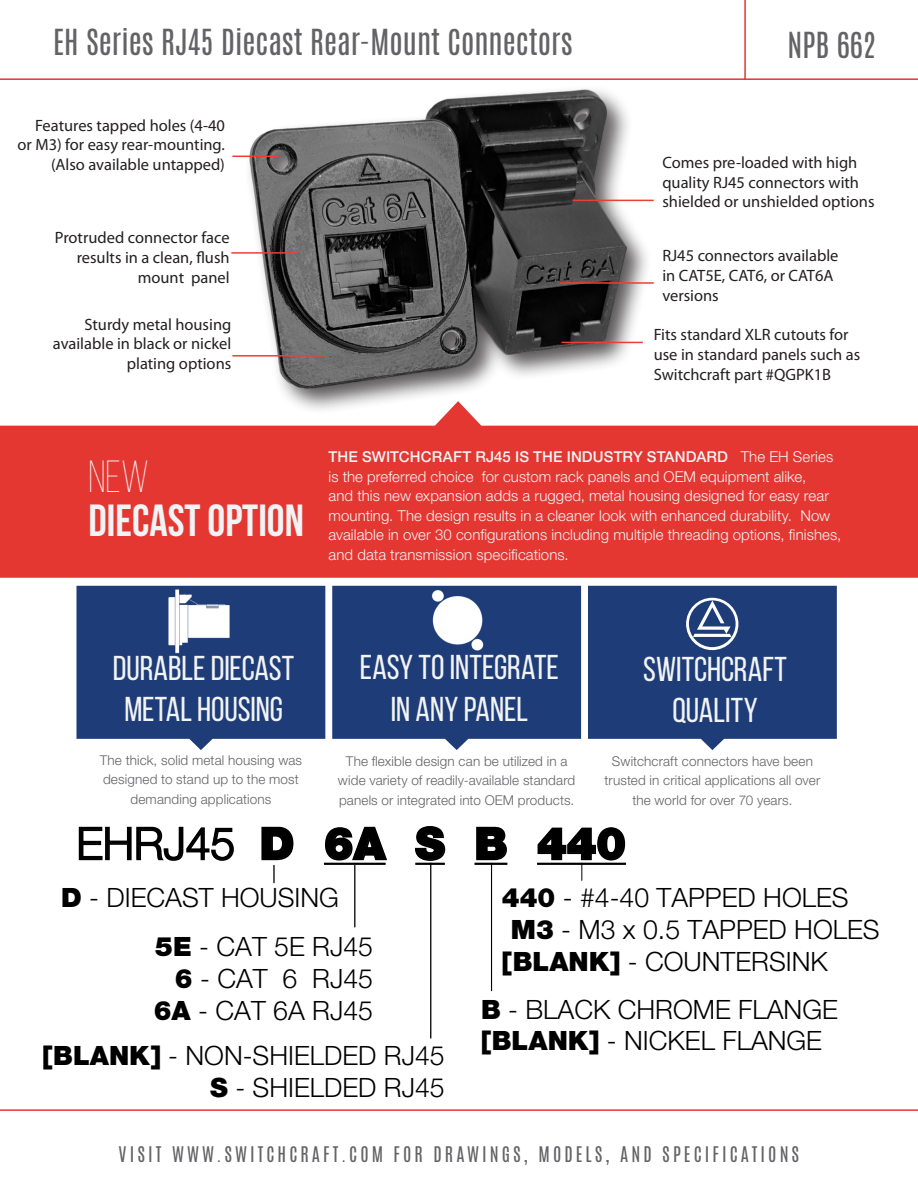
<style>
.page{position:relative;width:918px;height:1188px;background:#fff}
.page>*{position:absolute;margin:0;border:0;box-sizing:border-box;transform-origin:0 0}
.DIV-1-About{font:700 45px "Bebas Neue";color:#f2f3f4}
.DIV-1-About-2{font:300 45px "Bebas Neue";color:#f2f3f4}
.t1{font:900 44.4px "Helvetica Neue LT Std";color:#000}
.Box1-Title{font:34.5px/41.4px "Bebas Neue";letter-spacing:-.005em;color:#f2f3f4;text-align:center}
.t2{font:30px "Antonio";color:#636366}
.t3{font:300 26.7px/32px "Helvetica Neue LT Std";color:#000;text-align:right}
.t4{font:18px "Antonio";letter-spacing:.17em;color:#636366}
.t5{font:16.5px/19.8px "Myriad Pro";color:#231f20;text-align:right}
.DIV-1-BT{font:300 15px/19.5px "Helvetica Neue LT Std";letter-spacing:.005em;color:#f2f3f4}
.DIV-1-BT-2{font:300 13.5px/19.5px "Helvetica Neue LT Std";letter-spacing:.01em;color:#636366;text-align:center}
.s1{font-weight:500}
.s2{font-weight:300}
.s3{font-weight:900}
</style>
<div class="page">
<img style="left:234px;top:89px;width:420px;height:312px">
<hr style="left:0;top:78px;width:918px;height:2px;background:#e33532">
<hr style="left:0;top:1109px;width:918px;height:2px;background:#e33532">
<hr style="left:744px;top:0;width:2px;height:80px;background:#e33532">
<svg style="left:0;top:401px;width:918px;height:177px;background:#e7524d"></svg>
<svg style="left:76px;top:586px;width:249px;height:164px;background:#2f4b82"></svg>
<svg style="left:332px;top:586px;width:249px;height:164px;background:#2e4b81"></svg>
<svg style="left:588px;top:586px;width:249px;height:164px;background:#314d83"></svg>
<div style="left:47px;top:222px;width:191px;height:72px;background:#fff"></div>
<hr style="left:231px;top:252px;width:66px;height:2px;background:#ee3e34">
<hr style="left:232px;top:156px;width:46px;height:1px;background:#ee3e34">
<div style="left:44px;top:309px;width:196px;height:72px;background:#fff"></div>
<hr style="left:232px;top:355px;width:93px;height:2px;background:#ee3e34">
<hr style="left:572px;top:200px;width:82px;height:1px;background:#ee3e34">
<hr style="left:560px;top:282px;width:94px;height:2px;background:#ee3e34">
<div style="left:646px;top:319px;width:223px;height:72px;background:#fff"></div>
<hr style="left:562px;top:342px;width:81px;height:1px;background:#ee3e34">
<img style="left:427px;top:587px;width:59px;height:66px">
<img style="left:160px;top:586px;width:78px;height:73px">
<svg style="left:78px;top:826px;width:156px;height:35px"></svg>
<svg style="left:325px;top:826px;width:62px;height:35px"></svg>
<svg style="left:415px;top:826px;width:31px;height:35px"></svg>
<svg style="left:476px;top:826px;width:31px;height:35px"></svg>
<hr style="left:324px;top:863px;width:62px;height:2px;background:#000">
<hr style="left:415px;top:863px;width:30px;height:2px;background:#000">
<hr style="left:475px;top:863px;width:32px;height:2px;background:#000">
<hr style="left:430px;top:863px;width:1px;height:175px;background:#000">
<svg style="left:261px;top:826px;width:33px;height:57px"></svg>
<hr style="left:354px;top:865px;width:1px;height:62px;background:#000">
<svg style="left:537px;top:827px;width:89px;height:53px"></svg>
<hr style="left:491px;top:863px;width:1px;height:128px;background:#000">
<p class="t2" style="left:53px;top:20px;width:521px">EH Series RJ45 Diecast Rear-Mount Connectors</p>
<p class="t2" style="left:788px;top:23px;width:90px">NPB 662</p>
<p class="t5" style="left:18px;top:115px;width:209px">Features tapped holes (4-40 or M3) for easy rear-mounting. (Also available untapped)</p>
<p class="t5" style="left:55px;top:227px;width:176px">Protruded connector face results in a clean, flush</p>
<p class="t5" style="left:138px;top:267px;width:93px">mount panel</p>
<p class="t5" style="left:53px;top:314px;width:180px">Sturdy metal housing available in black or nickel plating options</p>
<p class="t5" style="left:662px;top:152px;width:214px;text-align:left">Comes pre-loaded with high quality RJ45 connectors with shielded or unshielded options</p>
<p class="t5" style="left:662px;top:245px;width:178px;text-align:left">RJ45 connectors available in CAT5E, CAT6, or CAT6A versions</p>
<p class="t5" style="left:654px;top:324px;width:208px;text-align:left">Fits standard XLR cutouts for use in standard panels such as<br>Switchcraft part #QGPK1B</p>
<p class="DIV-1-About-2" style="left:89px;top:453px;width:62px">NEW</p>
<p class="DIV-1-About" style="left:89px;top:496px;width:217px">DIECAST OPTION</p>
<p class="DIV-1-BT" style="left:329px;top:447px;width:514px"><span class="s1">THE SWITCHCRAFT RJ45 IS THE INDUSTRY STANDARD</span> The EH Series is the preferred choice for custom rack panels and OEM equipment alike,<br>and this new expansion adds a rugged, metal housing designed for easy rear mounting. The design results in a cleaner look with enhanced durability. Now available in over 30 configurations including multiple threading options, finishes, and data transmission specifications.</p>
<p class="Box1-Title" style="left:113px;top:647px;width:183px">DURABLE DIECAST<br>METAL HOUSING</p>
<p class="Box1-Title" style="left:360px;top:647px;width:201px">EASY TO INTEGRATE<br>IN ANY PANEL</p>
<p class="DIV-1-BT-2" style="left:100px;top:750px;width:204px">The thick, solid metal housing was designed to stand up to the most demanding applications</p>
<p class="DIV-1-BT-2" style="left:338px;top:751px;width:239px">The flexible design can be utilized in a wide variety of readily-available standard panels or integrated into OEM products.</p>
<p class="DIV-1-BT-2" style="left:612px;top:751px;width:203px">Switchcraft connectors have been</p>
<p class="Box1-Title" style="left:643px;top:648px;width:145px">SWITCHCRAFT<br>QUALITY</p>
<p class="DIV-1-BT-2" style="left:605px;top:770px;width:217px">trusted in critical applications all over</p>
<p class="DIV-1-BT-2" style="left:632px;top:790px;width:162px">the world for over 70 years.</p>
<p class="t1" style="left:76px;top:817px;width:551px"><span class="s2">EHRJ45</span> D 6A S B 440</p>
<p class="t3" style="left:61px;top:881px;width:279px"><span class="s3">D</span> - DIECAST HOUSING</p>
<p class="t3" style="left:154px;top:930px;width:221px"><span class="s3">5E</span> - CAT 5E RJ45<br><span class="s3">6</span> - CAT 6 RJ45<br><span class="s3">6A</span> - CAT 6A RJ45</p>
<p class="t3" style="left:42px;top:1039px;width:404px"><span class="s3">[BLANK]</span> - NON-SHIELDED RJ45<br><span class="s3">S</span> - SHIELDED RJ45</p>
<p class="t3" style="left:502px;top:881px;width:348px"><span class="s3">440</span> - #4-40 TAPPED HOLES</p>
<p class="t3" style="left:511px;top:913px;width:370px"><span class="s3">M3</span> - M3 x 0.5 TAPPED HOLES</p>
<p class="t3" style="left:502px;top:945px;width:327px"><span class="s3">[BLANK]</span> - COUNTERSINK</p>
<p class="t3" style="left:481px;top:992px;width:358px;text-align:left"><span class="s3">B</span> - BLACK CHROME FLANGE <span class="s3">[BLANK]</span> - NICKEL FLANGE</p>
<p class="t4" style="left:119px;top:1141px;width:682px">VISIT WWW.SWITCHCRAFT.COM FOR DRAWINGS, MODELS, AND SPECIFICATIONS</p>
</div>
